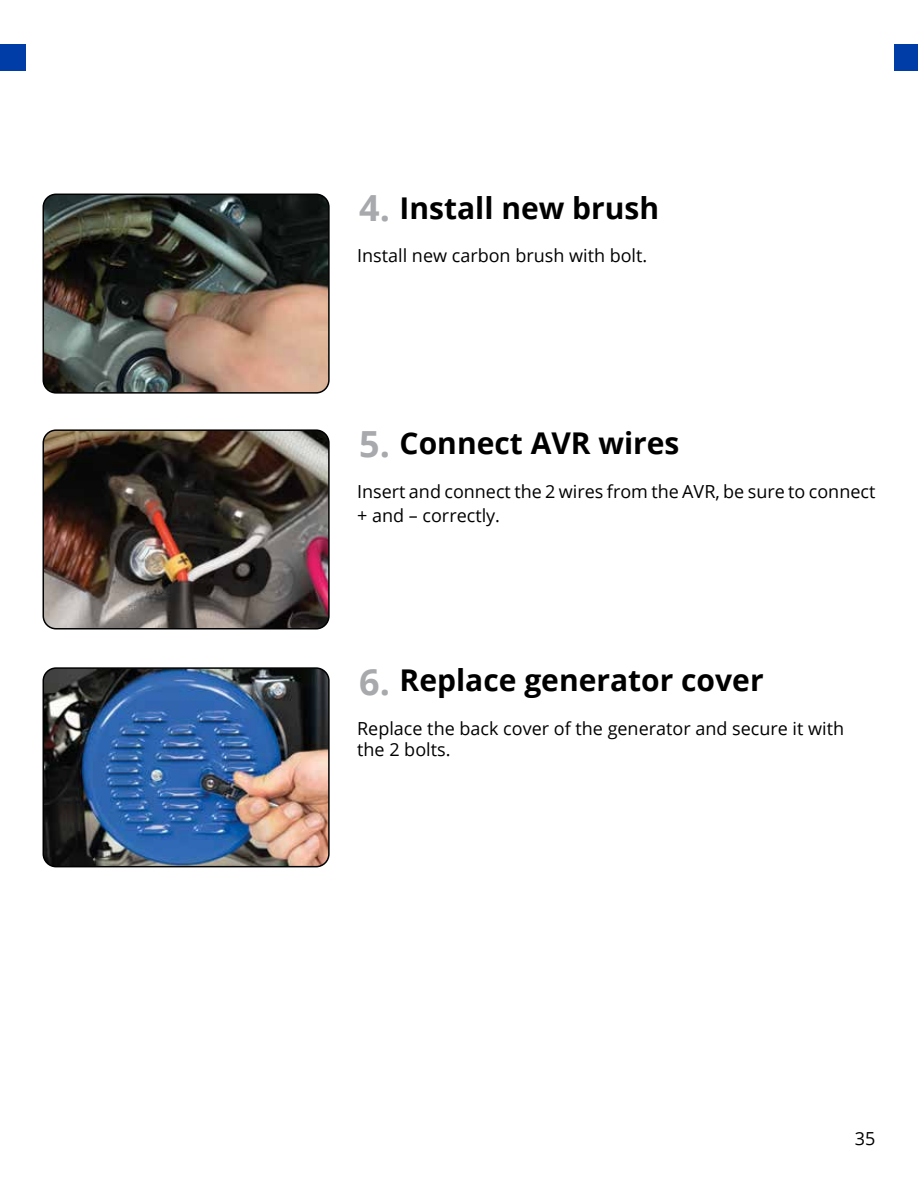
<style>
.page{position:relative;width:918px;height:1188px;background:#fff}
.page>*{position:absolute;margin:0;border:0;box-sizing:border-box;transform-origin:0 0}
.t1{font:700 36px "Open Sans";color:#a7a9ac}
.t2{font:700 30px "Open Sans";color:#000}
.t3{font:18px/24px "Open Sans";color:#000}
.s1{font-size:36px;color:#a7a9ac}
</style>
<div class="page">
<div style="left:0;top:44px;width:26px;height:27px;background:#003da6"></div>
<div style="left:895px;top:44px;width:23px;height:27px;background:#003da6"></div>
<img style="left:43px;top:194px;width:286px;height:197px">
<div style="left:43px;top:194px;width:287px;height:200px;border:2px solid #000;border-radius:13px"></div>
<img style="left:43px;top:432px;width:284px;height:195px">
<div style="left:43px;top:429px;width:287px;height:201px;border:2px solid #000;border-radius:13px"></div>
<img style="left:43px;top:668px;width:284px;height:199px">
<div style="left:43px;top:667px;width:287px;height:200px;border:2px solid #000;border-radius:13px"></div>
<h1 class="t1" style="left:359px;top:183px;width:32px">4.</h1>
<h2 class="t2" style="left:400px;top:186px;width:261px">Install new brush</h2>
<p class="t3" style="left:357px;top:243px;width:292px">Install new carbon brush with bolt.</p>
<h1 class="t1" style="left:359px;top:418px;width:32px">5.</h1>
<h2 class="t2" style="left:400px;top:422px;width:281px">Connect AVR wires</h2>
<p class="t3" style="left:357px;top:479px;width:520px">Insert and connect the 2 wires from the AVR, be sure to connect + and – correctly.</p>
<h2 class="t2" style="left:359px;top:659px;width:406px"><span class="s1">6.</span> Replace generator cover</h2>
<p class="t3" style="left:357px;top:717px;width:488px;line-height:21px">Replace the back cover of the generator and secure it with the 2 bolts.</p>
<p class="t3" style="left:855px;top:1127px;width:22px">35</p>
</div>
